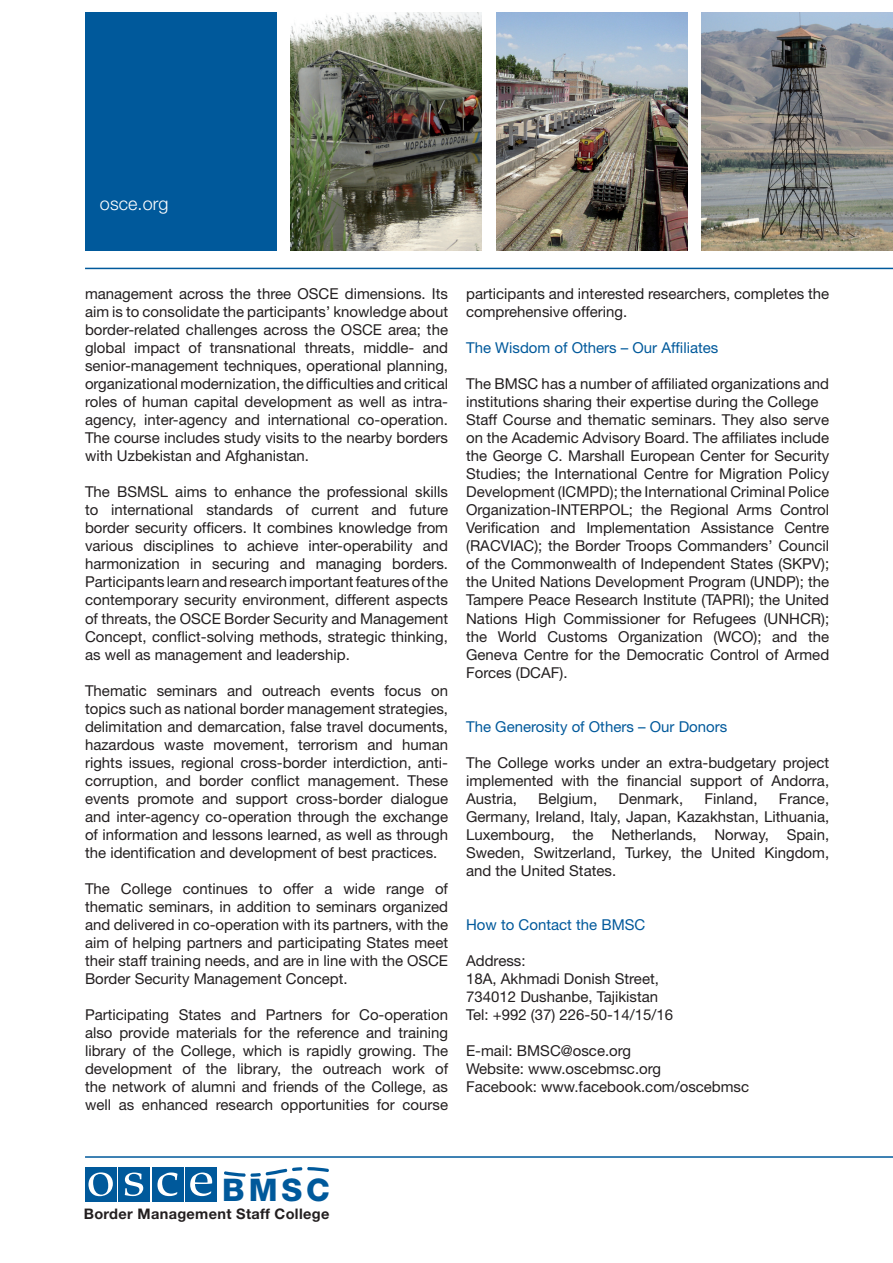
<style>
.page{position:relative;width:893px;height:1263px;background:#fff}
.page>*{position:absolute;margin:0;border:0;box-sizing:border-box;transform-origin:0 0}
.t1{font:800 31.2px "Helvetica Neue LT Pro";color:#00599b}
.t2{font:300 18px "Helvetica Neue LT Pro";letter-spacing:.005em;color:#fff}
.t3{font:15px/18px "Helvetica Neue LT Pro";color:#231f20;text-align:justify}
.t4{font:15px "Helvetica Neue LT Pro";color:#00599b}
.t5{font:700 14.55px "Helvetica Neue LT Pro";letter-spacing:.02em;color:#231f20}
</style>
<div class="page">
<div style="left:85px;top:13px;width:191px;height:238px;background:#00599b"></div>
<img style="left:702px;top:13px;width:191px;height:238px">
<img style="left:496px;top:13px;width:191px;height:238px">
<img style="left:291px;top:13px;width:191px;height:238px">
<hr style="left:85px;top:268px;width:808px;height:1px;background:#00599b">
<hr style="left:85px;top:1156px;width:808px;height:2px;background:#00599b">
<svg style="left:224px;top:1167px;width:105px;height:10px"></svg>
<div style="left:85px;top:1167px;width:31px;height:34px;background:#00599b"></div>
<div style="left:118px;top:1167px;width:32px;height:34px;background:#00599b"></div>
<div style="left:152px;top:1167px;width:31px;height:34px;background:#00599b"></div>
<div style="left:185px;top:1167px;width:32px;height:34px;background:#00599b"></div>
<svg style="left:190px;top:1172px;width:22px;height:24px"></svg>
<svg style="left:157px;top:1172px;width:21px;height:24px"></svg>
<svg style="left:125px;top:1172px;width:18px;height:24px"></svg>
<svg style="left:88px;top:1172px;width:25px;height:24px"></svg>
<p class="t2" style="left:100px;top:193px;width:70px">osce.org</p>
<p class="t3" style="left:85px;top:285px;width:365px">management across the three OSCE dimensions. Its aim is to consolidate the participants’ knowledge about border-related challenges across the OSCE area; the global impact of transnational threats, middle- and senior-management techniques, operational planning, organizational modernization, the difficulties and critical roles of human capital development as well as intra&shy;agency, inter-agency and international co-operation.<br>The course includes study visits to the nearby borders with Uzbekistan and Afghanistan.</p>
<p class="t3" style="left:85px;top:483px;width:365px">The BSMSL aims to enhance the professional skills to international standards of current and future border security officers. It combines knowledge from various disciplines to achieve inter-operability and harmonization in securing and managing borders.<br>Participants learn and research important features of the contemporary security environment, different aspects of threats, the OSCE Border Security and Management Concept, conflict-solving methods, strategic thinking, as well as management and leadership.</p>
<p class="t3" style="left:85px;top:681px;width:365px">Thematic seminars and outreach events focus on topics such as national border management strategies, delimitation and demarcation, false travel documents, hazardous waste movement, terrorism and human rights issues, regional cross-border interdiction, anti&shy;corruption, and border conflict management. These events promote and support cross-border dialogue and inter-agency co-operation through the exchange of information and lessons learned, as well as through the identification and development of best practices.</p>
<p class="t3" style="left:85px;top:879px;width:365px">The College continues to offer a wide range of thematic seminars, in addition to seminars organized and delivered in co-operation with its partners, with the aim of helping partners and participating States meet their staff training needs, and are in line with the OSCE Border Security Management Concept.</p>
<p class="t3" style="left:85px;top:1005px;width:365px">Participating States and Partners for Co-operation also provide materials for the reference and training library of the College, which is rapidly growing. The development of the library, the outreach work of the network of alumni and friends of the College, as well as enhanced research opportunities for course</p>
<p class="t3" style="left:466px;top:285px;width:365px">participants and interested researchers, completes the comprehensive offering.</p>
<p class="t4" style="left:466px;top:339px;width:254px">The Wisdom of Others – Our Affiliates</p>
<p class="t3" style="left:466px;top:375px;width:365px;text-align:left">The BMSC has a number of affiliated organizations and institutions sharing their expertise during the College Staff Course and thematic seminars. They also serve on the Academic Advisory Board. The affiliates include the George C. Marshall European Center for Security Studies; the International Centre for Migration Policy Development (ICMPD); the International Criminal Police Organization-INTERPOL; the Regional Arms Control Verification and Implementation Assistance Centre (RACVIAC); the Border Troops Commanders’ Council of the Commonwealth of Independent States (SKPV); the United Nations Development Program (UNDP); the Tampere Peace Research Institute (TAPRI); the United Nations High Commissioner for Refugees (UNHCR); the World Customs Organization (WCO); and the Geneva Centre for the Democratic Control of Armed Forces (DCAF).</p>
<p class="t4" style="left:466px;top:717px;width:263px">The Generosity of Others – Our Donors</p>
<p class="t3" style="left:466px;top:753px;width:365px">The College works under an extra-budgetary project implemented with the financial support of Andorra, Austria,</p>
<p class="t3" style="left:466px;top:789px;width:365px;text-indent:313px">France, Germany, Ireland, Italy, Japan, Kazakhstan, Lithuania, Luxembourg, the Netherlands, Norway, Spain, Sweden, Switzerland, Turkey, the United Kingdom, and the United States.</p>
<p class="t3" style="left:538px;top:789px;width:60px">Belgium,</p>
<p class="t3" style="left:618px;top:789px;width:66px">Denmark,</p>
<p class="t3" style="left:704px;top:789px;width:55px">Finland,</p>
<p class="t4" style="left:466px;top:915px;width:181px">How to Contact the BMSC</p>
<p class="t3" style="left:466px;top:951px;width:208px;text-align:left">Address:<br>18A, Akhmadi Donish Street,<br>734012 Dushanbe, Tajikistan<br>Tel: +992 (37) 226-50-14/15/16</p>
<p class="t3" style="left:466px;top:1041px;width:285px;text-align:left">E-mail: BMSC@osce.org<br>Website: www.oscebmsc.org<br>Facebook: www.facebook.com/oscebmsc</p>
<h1 class="t1" style="left:222px;top:1172px;width:109px">BMSC</h1>
<p class="t5" style="left:84px;top:1205px;width:247px">Border Management Staff College</p>
</div>
